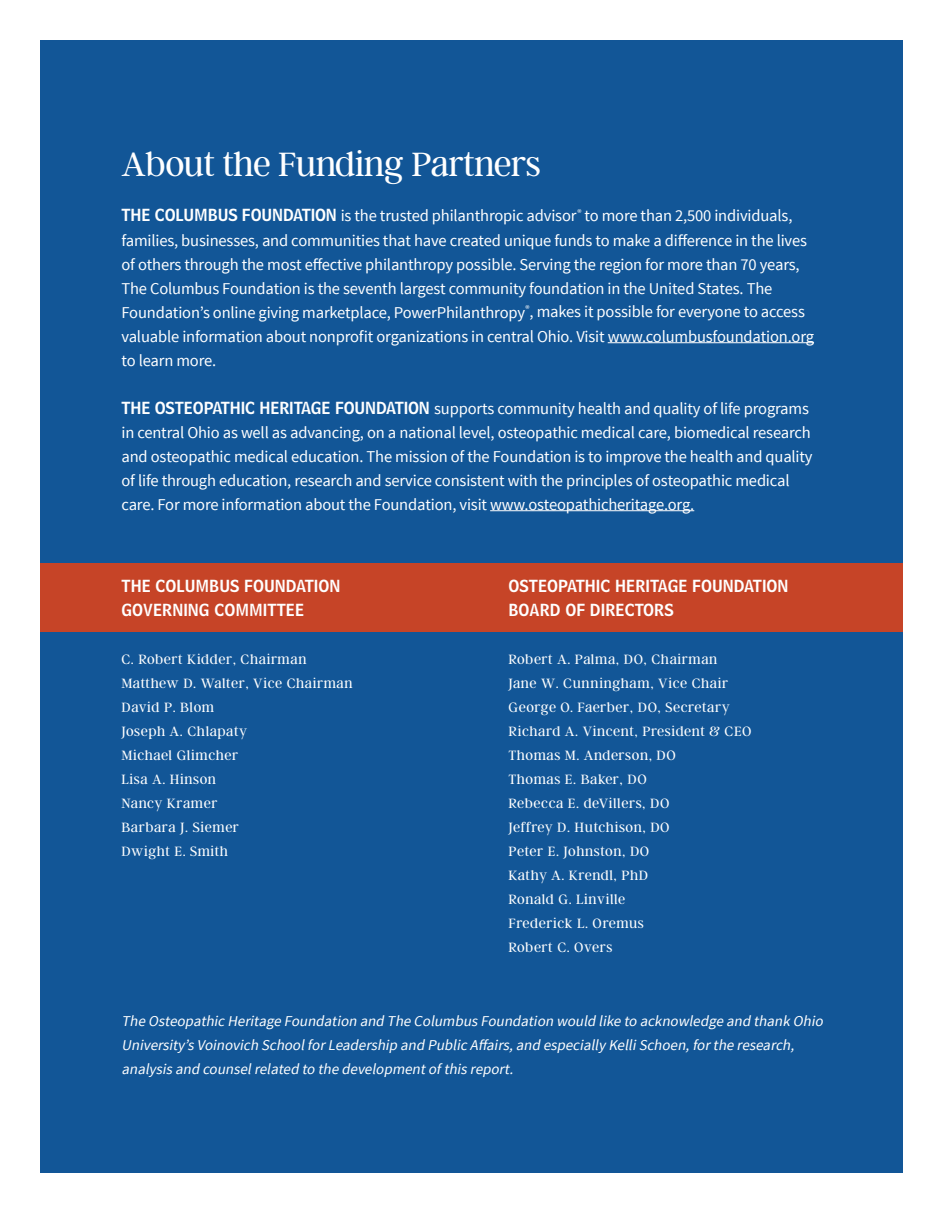
<style>
.page{position:relative;width:945px;height:1215px;background:#fff}
.page>*{position:absolute;margin:0;border:0;box-sizing:border-box;transform-origin:0 0}
.t1{font:300 37.5px "Argent CF";letter-spacing:-.01em;color:#fff}
.t2{font:16.5px/24px "Source Sans Pro";letter-spacing:-.01em;color:#fff}
.t3{font:16.5px/24px "Bell Centennial Name And Number";color:#fff}
.t4{font:300 15px/24px "Argent CF";letter-spacing:.04em;color:#fff}
.t5{font:italic 15px/24px "Source Sans Pro";color:#fff}
.s1{font-family:"Bell Centennial Name And Number"}
</style>
<div class="page">
<div style="left:40px;top:40px;width:863px;height:1133px;background:#125697"></div>
<div style="left:40px;top:563px;width:863px;height:69px;background:#c64427"></div>
<hr style="left:608px;top:342px;width:206px;height:1px;background:#fff">
<hr style="left:490px;top:510px;width:204px;height:1px;background:#fff">
<h1 class="t1" style="left:122px;top:143px;width:421px">About the Funding Partners</h1>
<p class="t2" style="left:121px;top:204px;width:694px"><span class="s1">THE COLUMBUS FOUNDATION</span> is the trusted philanthropic advisor<sup>®</sup> to more than 2,500 individuals, families, businesses, and communities that have created unique funds to make a difference in the lives of others through the most effective philanthropy possible. Serving the region for more than 70 years, The Columbus Foundation is the seventh largest community foundation in the United States. The Foundation’s online giving marketplace, PowerPhilanthropy<sup>®</sup>, makes it possible for everyone to access valuable information about nonprofit organizations in central Ohio. Visit www.columbusfoundation.org to learn more.</p>
<p class="t2" style="left:122px;top:396px;width:693px"><span class="s1">THE OSTEOPATHIC HERITAGE FOUNDATION</span> supports community health and quality of life programs in central Ohio as well as advancing, on a national level, osteopathic medical care, biomedical research and osteopathic medical education. The mission of the Foundation is to improve the health and quality of life through education, research and service consistent with the principles of osteopathic medical care. For more information about the Foundation, visit www.osteopathicheritage.org.</p>
<p class="t3" style="left:122px;top:573px;width:221px">THE COLUMBUS FOUNDATION<br>GOVERNING COMMITTEE</p>
<p class="t4" style="left:122px;top:647px;width:233px">C. Robert Kidder, Chairman<br>Matthew D. Walter, Vice Chairman<br>David P. Blom<br>Joseph A. Chlapaty<br>Michael Glimcher<br>Lisa A. Hinson<br>Nancy Kramer<br>Barbara J. Siemer<br>Dwight E. Smith</p>
<p class="t3" style="left:508px;top:573px;width:282px">OSTEOPATHIC HERITAGE FOUNDATION<br>BOARD OF DIRECTORS</p>
<p class="t4" style="left:508px;top:647px;width:245px">Robert A. Palma, DO, Chairman<br>Jane W. Cunningham, Vice Chair<br>George O. Faerber, DO, Secretary<br>Richard A. Vincent, President &amp; CEO<br>Thomas M. Anderson, DO<br>Thomas E. Baker, DO<br>Rebecca E. deVillers, DO<br>Jeffrey D. Hutchison, DO<br>Peter E. Johnston, DO<br>Kathy A. Krendl, PhD<br>Ronald G. Linville<br>Frederick L. Oremus<br>Robert C. Overs</p>
<p class="t5" style="left:121px;top:1009px;width:706px">The Osteopathic Heritage Foundation and The Columbus Foundation would like to acknowledge and thank Ohio<br>University’s Voinovich SchoolforLeadership and Public Affairs,and especially KelliSchoen,forthe research, analysis and counselrelated to the developmentofthis report.</p>
</div>
